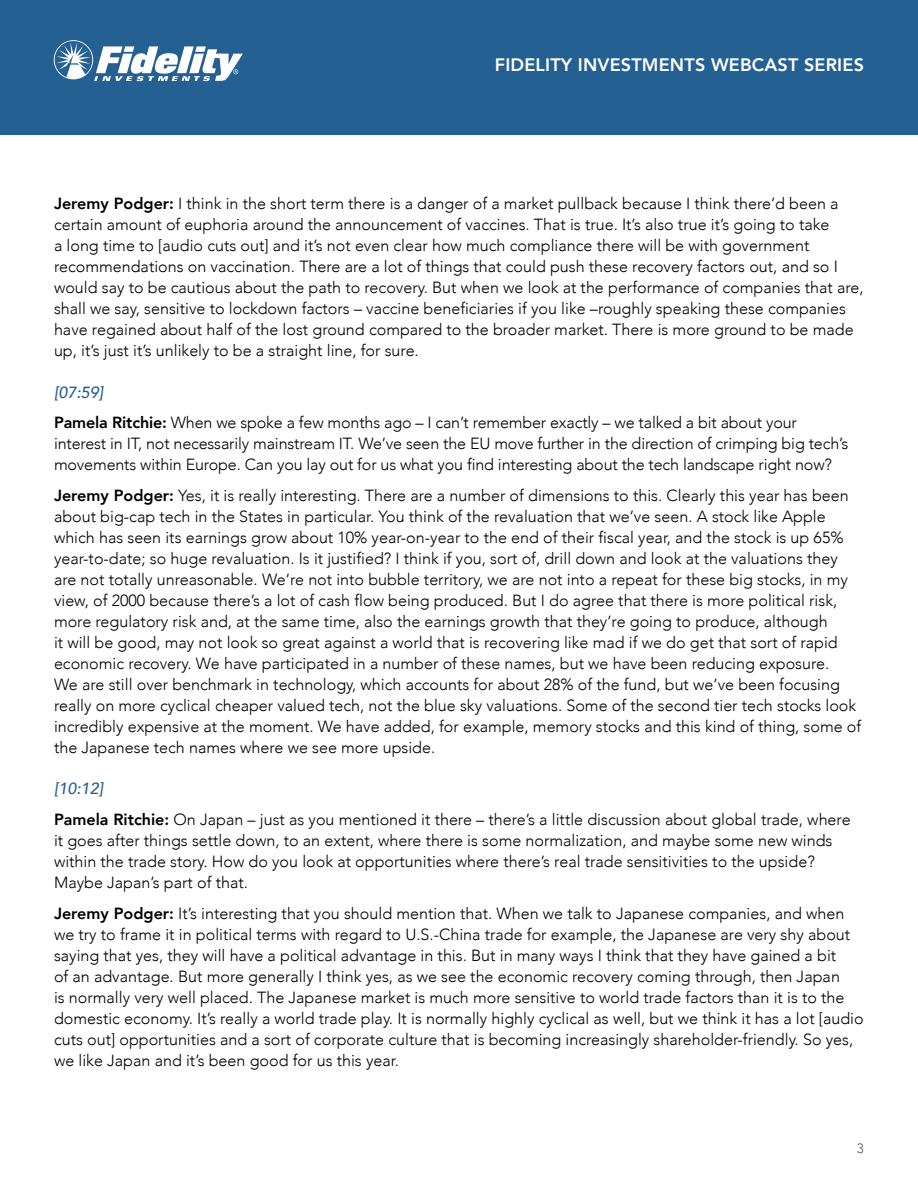
<style>
.page{position:relative;width:918px;height:1188px;background:#fff}
.page>*{position:absolute;margin:0;border:0;box-sizing:border-box;transform-origin:0 0}
.t1{font:800 18px "Avenir";letter-spacing:.01em;color:#fff}
.t2{font:300 16.2px/21px "Avenir";color:#000}
.t3{font:300 13.5px "Avenir";color:#58595b}
.s1{font-weight:800}
.s2{font-weight:500;font-style:italic;color:#256093}
</style>
<div class="page">
<div style="left:0;top:0;width:918px;height:135px;background:#256093"></div>
<svg style="left:54px;top:40px;width:189px;height:41px"></svg>
<p class="t1" style="left:495px;top:50px;width:371px">FIDELITY INVESTMENTS WEBCAST SERIES</p>
<p class="t2" style="left:54px;top:193px;width:811px"><span class="s1">Jeremy Podger:</span> I think in the short term there is a danger of a market pullback because I think there’d been a certain amount of euphoria around the announcement of vaccines. That is true. It’s also true it’s going to take<br>a long time to [audio cuts out] and it’s not even clear how much compliance there will be with government recommendations on vaccination. There are a lot of things that could push these recovery factors out, and so I would say to be cautious about the path to recovery. But when we look at the performance of companies that are, shall we say, sensitive to lockdown factors – vaccine beneficiaries if you like –roughly speaking these companies have regained about half of the lost ground compared to the broader market. There is more ground to be made up, it’s just it’s unlikely to be a straight line, for sure.</p>
<p class="t2" style="left:54px;top:377px;width:745px;line-height:30.8px"><span class="s2">[07:59]<br></span><span class="s1">Pamela Ritchie:</span> When we spoke a few months ago – I can’t remember exactly – we talked a bit about your</p>
<p class="t2" style="left:54px;top:433px;width:796px">interest in IT, not necessarily mainstream IT. We’ve seen the EU move further in the direction of crimping big tech’s movements within Europe. Can you lay out for us what you find interesting about the tech landscape right now?</p>
<p class="t2" style="left:54px;top:485px;width:809px"><span class="s1">Jeremy Podger:</span> Yes, it is really interesting. There are a number of dimensions to this. Clearly this year has been about big-cap tech in the States in particular. You think of the revaluation that we’ve seen. A stock like Apple which has seen its earnings grow about 10% year-on-year to the end of their fiscal year, and the stock is up 65% year-to-date; so huge revaluation. Is it justified? I think if you, sort of, drill down and look at the valuations they are not totally unreasonable. We’re not into bubble territory, we are not into a repeat for these big stocks, in my view, of 2000 because there’s a lot of cash flow being produced. But I do agree that there is more political risk, more regulatory risk and, at the same time, also the earnings growth that they’re going to produce, although<br>it will be good, may not look so great against a world that is recovering like mad if we do get that sort of rapid economic recovery. We have participated in a number of these names, but we have been reducing exposure.<br>We are still over benchmark in technology, which accounts for about 28% of the fund, but we’ve been focusing really on more cyclical cheaper valued tech, not the blue sky valuations. Some of the second tier tech stocks look incredibly expensive at the moment. We have added, for example, memory stocks and this kind of thing, some of the Japanese tech names where we see more upside.</p>
<p class="t2" style="left:54px;top:773px;width:798px;line-height:30.8px"><span class="s2">[10:12]<br></span><span class="s1">Pamela Ritchie:</span> On Japan – just as you mentioned it there – there’s a little discussion about global trade, where</p>
<p class="t2" style="left:54px;top:830px;width:780px">it goes after things settle down, to an extent, where there is some normalization, and maybe some new winds within the trade story. How do you look at opportunities where there’s real trade sensitivities to the upside?<br>Maybe Japan’s part of that.</p>
<p class="t2" style="left:54px;top:903px;width:811px"><span class="s1">Jeremy Podger:</span> It’s interesting that you should mention that. When we talk to Japanese companies, and when we try to frame it in political terms with regard to U.S.-China trade for example, the Japanese are very shy about saying that yes, they will have a political advantage in this. But in many ways I think that they have gained a bit<br>of an advantage. But more generally I think yes, as we see the economic recovery coming through, then Japan<br>is normally very well placed. The Japanese market is much more sensitive to world trade factors than it is to the domestic economy. It’s really a world trade play. It is normally highly cyclical as well, but we think it has a lot [audio cuts out] opportunities and a sort of corporate culture that is becoming increasingly shareholder-friendly. So yes, we like Japan and it’s been good for us this year.</p>
<p class="t3" style="left:857px;top:1140px;width:9px">3</p>
</div>
